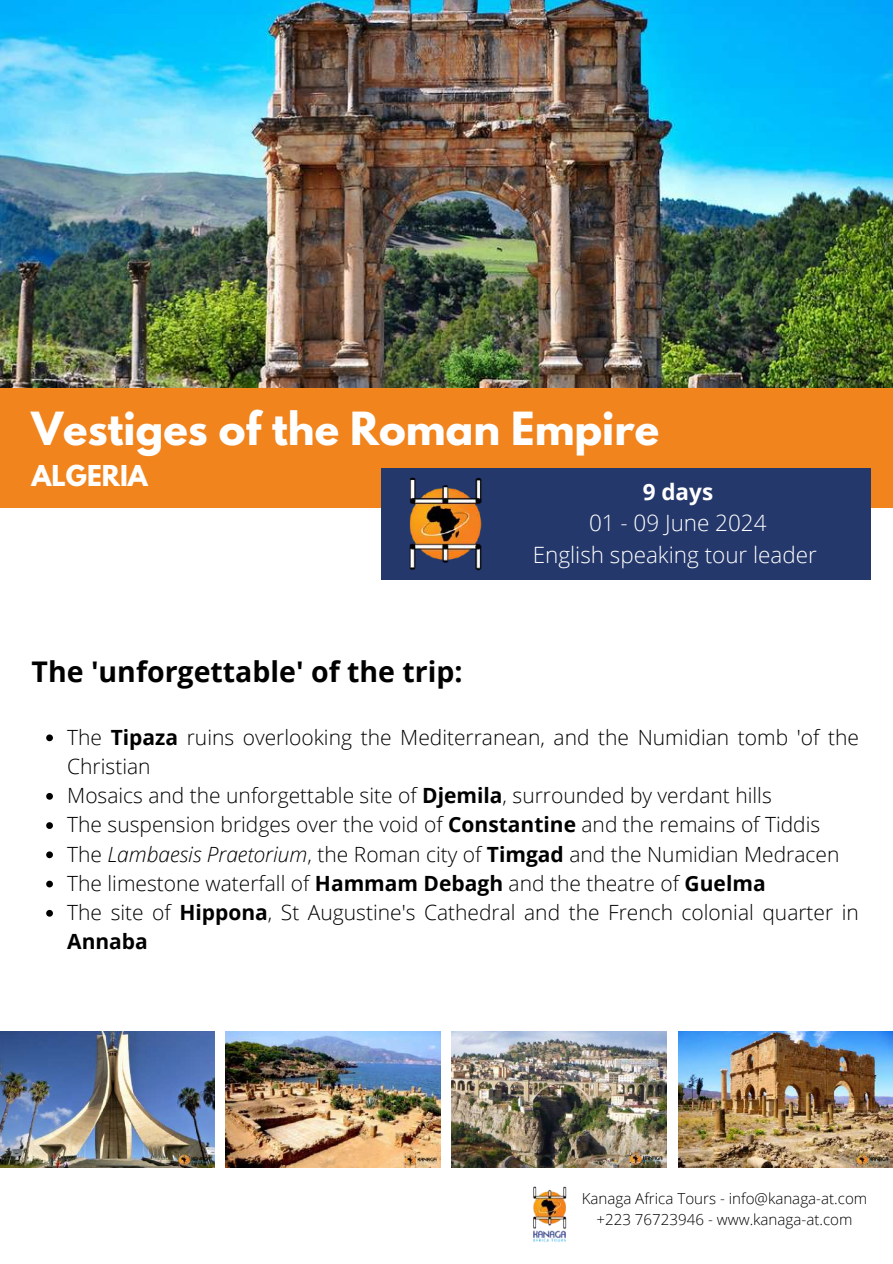
<style>
.page{position:relative;width:893px;height:1264px;background:#fff}
.page>*{position:absolute;margin:0;border:0;box-sizing:border-box;transform-origin:0 0}
.t1{font:700 40.5px "League Spartan";color:#fff}
.t2{font:700 28.5px "Open Sans";color:#000}
.t3{font:700 25.5px "League Spartan";color:#fff}
.t4{font:300 22.5px/31.5px "Open Sans";color:#fff;text-align:center}
.t5{font:700 22.5px "Open Sans";color:#fff}
.t6{font:300 21px/29.2px "Open Sans";color:#000}
.t7{font:300 15.15px/21px "Open Sans";color:#000;text-align:center}
.s1{font-weight:700}
.s2{font-style:italic}
</style>
<div class="page">
<img style="left:0;top:1031px;width:215px;height:136px">
<img style="left:0;top:0;width:892px;height:388px">
<img style="left:226px;top:1031px;width:214px;height:136px">
<img style="left:452px;top:1031px;width:214px;height:136px">
<img style="left:678px;top:1031px;width:214px;height:136px">
<div style="left:0;top:388px;width:892px;height:120px;background:#f2841e"></div>
<div style="left:381px;top:468px;width:490px;height:111px;background:#25386b"></div>
<img style="left:533px;top:1186px;width:34px;height:56px">
<img style="left:394px;top:477px;width:101px;height:103px">
<svg style="left:46px;top:734px;width:7px;height:7px"></svg>
<svg style="left:46px;top:793px;width:7px;height:6px"></svg>
<svg style="left:46px;top:822px;width:7px;height:7px"></svg>
<svg style="left:46px;top:851px;width:7px;height:7px"></svg>
<svg style="left:46px;top:880px;width:7px;height:7px"></svg>
<svg style="left:46px;top:909px;width:7px;height:7px"></svg>
<h1 class="t1" style="left:32px;top:408px;width:629px">Vestiges of the Roman Empire</h1>
<p class="t3" style="left:32px;top:462px;width:118px">ALGERIA</p>
<p class="t5" style="left:642px;top:476px;width:72px">9 days</p>
<p class="t4" style="left:532px;top:507px;width:286px">01 - 09 June 2024<br>English speaking tour leader</p>
<h2 class="t2" style="left:32px;top:651px;width:432px">The 'unforgettable' of the trip:</h2>
<p class="t6" style="left:67px;top:721px;width:793px">The <span class="s1">Tipaza</span> ruins overlooking the Mediterranean, and the Numidian tomb 'of the Christian<br>Mosaics and the unforgettable site of <span class="s1">Djemila</span>, surrounded by verdant hills<br>The suspension bridges over the void of <span class="s1">Constantine</span> and the remains of Tiddis The <span class="s2">Lambaesis Praetorium</span>, the Roman city of <span class="s1">Timgad</span> and the Numidian Medracen The limestone waterfall of <span class="s1">Hammam Debagh</span> and the theatre of <span class="s1">Guelma<br></span>The site of <span class="s1">Hippona</span>, St Augustine's Cathedral and the French colonial quarter in <span class="s1">Annaba</span></p>
<p class="t7" style="left:581px;top:1187px;width:287px">Kanaga Africa Tours - info@kanaga-at.com +223 76723946 - www.kanaga-at.com</p>
</div>
